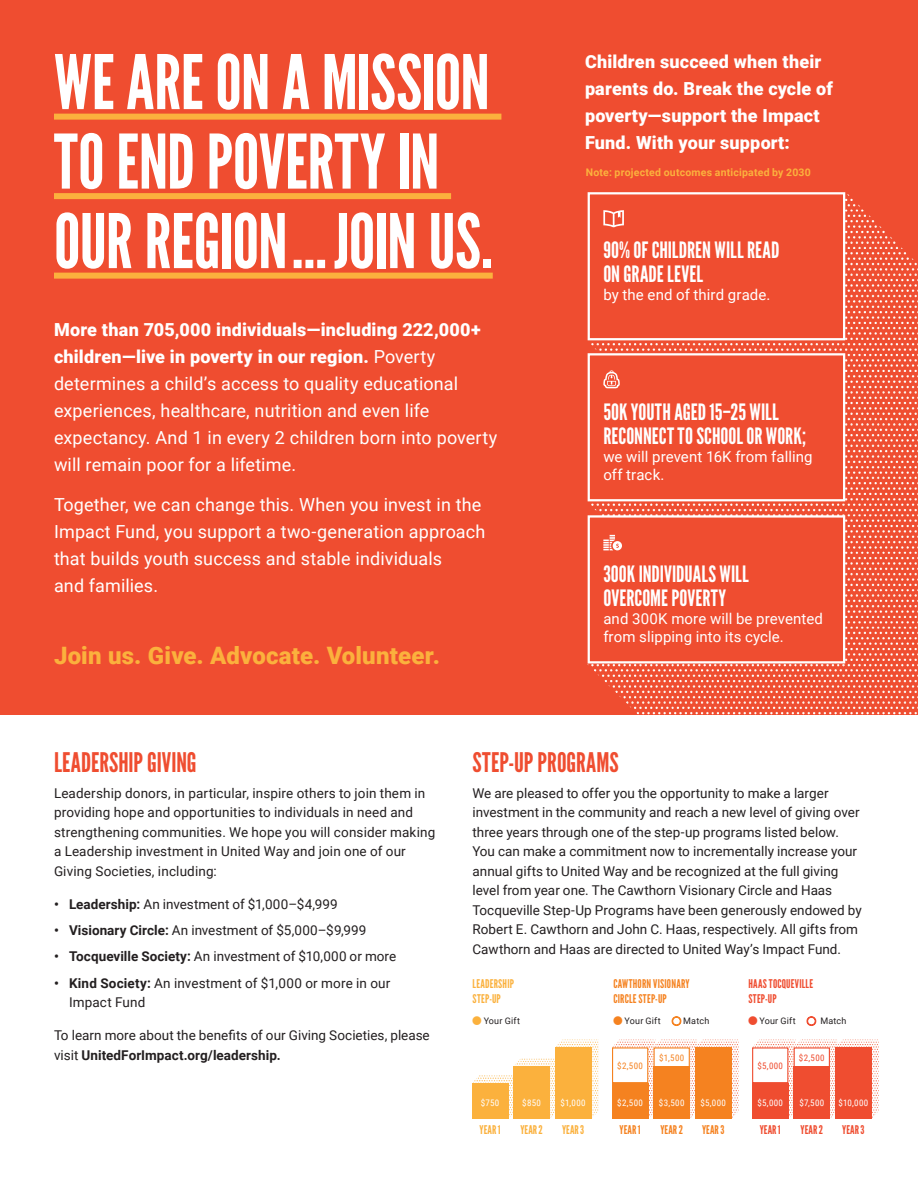
<style>
.page{position:relative;width:918px;height:1188px;background:#fff}
.page>*{position:absolute;margin:0;border:0;box-sizing:border-box;transform-origin:0 0}
.Booklet_Header_L1__L{font:75px/79.5px "League Gothic";letter-spacing:-.01em;color:#fff}
.Booklet_Tips_Subhead{font:27px "League Gothic";color:#ef4d30}
.Booklet_Stat_Number{font:900 24px "Roboto";letter-spacing:.01em;color:#fbb13d}
.Ind_Brochure_Stat_Ca{font:22.5px/24px "League Gothic";color:#fff}
.Booklet_Lead_In_L1{font:18px/27px "Roboto";letter-spacing:.01em;color:#fff}
.Booklet_Lead_In_L1-2{font:900 18px/27px "Roboto";letter-spacing:.01em;color:#fff}
.Ind_Brochure_Stat_Ti{font:15px/18px "Roboto";letter-spacing:.005em;color:#fff}
.Booklet_Body_Large{font:13.5px/19.5px "Roboto";letter-spacing:.005em;color:#231f20}
.Accordion_Tips_Subhe{font:12px/15px "League Gothic";letter-spacing:.02em;color:#f58220}
.Accordion_Tips_Subhe-2{font:12px/15px "League Gothic";letter-spacing:.025em;color:#ef4d30}
.Accordion_Tips_Subhe-3{font:12px/15px "League Gothic";letter-spacing:.02em;color:#fbb13d}
.Accordion_Body__K{font:12px "League Gothic";letter-spacing:.005em;color:#ef4d30}
.Accordion_Body__K-2{font:12px "League Gothic";letter-spacing:.005em;color:#f58220}
.Accordion_Body__K-3{font:12px "League Gothic";letter-spacing:.005em;color:#fbb13d}
.Booklet_Story_Donate{font:700 10.5px "Roboto";letter-spacing:.02em;color:#fbb13d}
.Accordion_Body__K-4{font:9px "Roboto Condensed";letter-spacing:.04em;color:#fff}
.Accordion_Body__K-5{font:9px "Roboto";letter-spacing:.025em;color:#231f20}
.Accordion_Body__K-6{font:9px "Roboto Condensed";letter-spacing:.04em;color:#ef4d30}
.Accordion_Body__K-7{font:9px "Roboto Condensed";letter-spacing:.04em;color:#f58220}
.s1{font-weight:900}
.s2{font-weight:700}
</style>
<div class="page">
<div style="left:0;top:0;width:918px;height:715px;background:#ef4d30"></div>
<img style="left:587px;top:192px;width:331px;height:523px">
<div style="left:54px;top:114px;width:447px;height:6px;background:#fbb13d"></div>
<div style="left:54px;top:193px;width:397px;height:6px;background:#fbb13d"></div>
<div style="left:54px;top:273px;width:439px;height:6px;background:#fbb13d"></div>
<div style="left:589px;top:193px;width:255px;height:146px;background:#ef4d30"></div>
<svg style="left:603px;top:210px;width:21px;height:17px"></svg>
<div style="left:588px;top:192px;width:257px;height:148px;border:2px solid #fff"></div>
<div style="left:589px;top:354px;width:255px;height:146px;background:#ef4d30"></div>
<svg style="left:603px;top:370px;width:17px;height:18px"></svg>
<div style="left:588px;top:353px;width:257px;height:148px;border:2px solid #fff"></div>
<div style="left:589px;top:516px;width:255px;height:146px;background:#ef4d30"></div>
<svg style="left:603px;top:535px;width:19px;height:15px"></svg>
<div style="left:588px;top:515px;width:257px;height:148px;border:2px solid #fff"></div>
<img style="left:753px;top:1040px;width:41px;height:79px">
<img style="left:794px;top:1040px;width:41px;height:78px">
<img style="left:835px;top:1040px;width:44px;height:79px">
<div style="left:835px;top:1047px;width:36px;height:72px;background:#ef4d30"></div>
<div style="left:794px;top:1048px;width:35px;height:20px;background:#fff"></div>
<div style="left:794px;top:1047px;width:36px;height:21px;border:1px solid #ef4d30"></div>
<div style="left:794px;top:1066px;width:36px;height:53px;background:#ef4d30"></div>
<div style="left:753px;top:1048px;width:35px;height:35px;background:#fff"></div>
<div style="left:752px;top:1047px;width:36px;height:36px;border:1px solid #ef4d30"></div>
<div style="left:752px;top:1083px;width:36px;height:36px;background:#ef4d30"></div>
<img style="left:612px;top:1040px;width:42px;height:79px">
<img style="left:654px;top:1040px;width:41px;height:78px">
<img style="left:695px;top:1040px;width:44px;height:79px">
<div style="left:695px;top:1047px;width:36px;height:72px;background:#f58220"></div>
<div style="left:654px;top:1048px;width:35px;height:20px;background:#fff"></div>
<div style="left:654px;top:1047px;width:36px;height:21px;border:1px solid #f58220"></div>
<div style="left:654px;top:1066px;width:36px;height:53px;background:#f58220"></div>
<div style="left:613px;top:1048px;width:35px;height:35px;background:#fff"></div>
<div style="left:612px;top:1047px;width:36px;height:36px;border:1px solid #f58220"></div>
<div style="left:612px;top:1083px;width:36px;height:36px;background:#f58220"></div>
<img style="left:473px;top:1075px;width:40px;height:44px">
<img style="left:515px;top:1058px;width:40px;height:60px">
<img style="left:556px;top:1040px;width:42px;height:79px">
<div style="left:555px;top:1047px;width:36px;height:72px;background:#fbb13d"></div>
<div style="left:513px;top:1066px;width:37px;height:53px;background:#fbb13d"></div>
<div style="left:472px;top:1083px;width:36px;height:36px;background:#fbb13d"></div>
<svg style="left:671px;top:1016px;width:11px;height:10px"></svg>
<svg style="left:806px;top:1016px;width:11px;height:10px"></svg>
<p class="Booklet_Header_L1__L" style="left:54px;top:43px;width:440px">WE ARE ON A MISSION<br>TO END POVERTY IN<br>OUR REGION…JOIN US.</p>
<p class="Booklet_Lead_In_L1" style="left:54px;top:315px;width:445px"><span class="s1">More than 705,000 individuals—including 222,000+ children—live in poverty in our region.</span> Poverty determines a child’s access to quality educational experiences, healthcare, nutrition and even life expectancy. And 1 in every 2 children born into poverty will remain poor for a lifetime.</p>
<p class="Booklet_Lead_In_L1" style="left:54px;top:491px;width:433px">Together, we can change this. When you invest in the Impact Fund, you support a two-generation approach that builds youth success and stable individuals<br>and families.</p>
<p class="Booklet_Stat_Number" style="left:54px;top:639px;width:387px">Join us. Give. Advocate. Volunteer.</p>
<p class="Booklet_Lead_In_L1-2" style="left:585px;top:47px;width:249px">Children succeed when their parents do. Break the cycle of poverty—support the Impact<br>Fund. With your support:</p>
<p class="Booklet_Story_Donate" style="left:586px;top:165px;width:227px">Note: projected outcomes anticipated by 2030</p>
<p class="Ind_Brochure_Stat_Ca" style="left:603px;top:238px;width:178px">90% OF CHILDREN WILL READ<br>ON GRADE LEVEL</p>
<p class="Ind_Brochure_Stat_Ti" style="left:603px;top:285px;width:169px">by the end of third grade.</p>
<p class="Ind_Brochure_Stat_Ca" style="left:603px;top:400px;width:204px">50K YOUTH AGED 15–25 WILL<br>RECONNECT TO SCHOOL OR WORK;</p>
<p class="Ind_Brochure_Stat_Ti" style="left:603px;top:447px;width:211px">we will prevent 16K from falling off track.</p>
<p class="Ind_Brochure_Stat_Ca" style="left:603px;top:562px;width:147px">300K INDIVIDUALS WILL<br>OVERCOME POVERTY</p>
<p class="Ind_Brochure_Stat_Ti" style="left:603px;top:609px;width:221px">and 300K more will be prevented from slipping into its cycle.</p>
<p class="Booklet_Tips_Subhead" style="left:54px;top:746px;width:144px">LEADERSHIP GIVING</p>
<p class="Booklet_Body_Large" style="left:54px;top:783px;width:383px">Leadership donors, in particular, inspire others to join them in providing hope and opportunities to individuals in need and strengthening communities. We hope you will consider making a Leadership investment in United Way and join one of our Giving Societies, including:</p>
<p class="Booklet_Body_Large" style="left:54px;top:894px;width:285px"><span class="s2">• Leadership:</span> An investment of $1,000–$4,999</p>
<p class="Booklet_Body_Large" style="left:54px;top:920px;width:314px"><span class="s2">• Visionary Circle:</span> An investment of $5,000–$9,999</p>
<p class="Booklet_Body_Large" style="left:54px;top:946px;width:344px"><span class="s2">• Tocqueville Society:</span> An investment of $10,000 or more</p>
<p class="Booklet_Body_Large" style="left:69px;top:972px;width:323px;text-indent:-15px"><span class="s2">• Kind Society:</span> An investment of $1,000 or more in our<br>Impact Fund</p>
<p class="Booklet_Body_Large" style="left:54px;top:1025px;width:377px">To learn more about the benefits of our Giving Societies, please visit <span class="s2">UnitedForImpact.org/leadership.</span></p>
<p class="Booklet_Tips_Subhead" style="left:472px;top:746px;width:148px">STEP-UP PROGRAMS</p>
<p class="Booklet_Body_Large" style="left:472px;top:783px;width:391px">We are pleased to offer you the opportunity to make a larger investment in the community and reach a new level of giving over three years through one of the step-up programs listed below.<br>You can make a commitment now to incrementally increase your annual gifts to United Way and be recognized at the full giving level from year one. The Cawthorn Visionary Circle and Haas Tocqueville Step-Up Programs have been generously endowed by Robert E. Cawthorn and John C. Haas, respectively. All gifts from Cawthorn and Haas are directed to United Way’s Impact Fund.</p>
<p class="Accordion_Tips_Subhe-3" style="left:472px;top:976px;width:43px">LEADERSHIP<br>STEP-UP</p>
<p class="Accordion_Tips_Subhe" style="left:613px;top:976px;width:78px">CAWTHORN VISIONARY<br>CIRCLE STEP-UP</p>
<p class="Accordion_Tips_Subhe-2" style="left:748px;top:976px;width:66px">HAAS TOCQUEVILLE<br>STEP-UP</p>
<p class="Accordion_Body__K-5" style="left:484px;top:1015px;width:38px">Your Gift</p>
<p class="Accordion_Body__K-5" style="left:625px;top:1015px;width:38px">Your Gift</p>
<p class="Accordion_Body__K-5" style="left:683px;top:1015px;width:28px">Match</p>
<p class="Accordion_Body__K-5" style="left:760px;top:1015px;width:38px">Your Gift</p>
<p class="Accordion_Body__K-5" style="left:820px;top:1015px;width:28px">Match</p>
<p class="Accordion_Body__K-4" style="left:481px;top:1096px;width:20px">$750</p>
<p class="Accordion_Body__K-4" style="left:522px;top:1096px;width:20px">$850</p>
<p class="Accordion_Body__K-4" style="left:561px;top:1096px;width:27px">$1,000</p>
<p class="Accordion_Body__K-3" style="left:480px;top:1123px;width:23px">YEAR 1</p>
<p class="Accordion_Body__K-3" style="left:520px;top:1123px;width:24px">YEAR 2</p>
<p class="Accordion_Body__K-3" style="left:562px;top:1123px;width:24px">YEAR 3</p>
<p class="Accordion_Body__K-7" style="left:659px;top:1051px;width:27px">$1,500</p>
<p class="Accordion_Body__K-4" style="left:659px;top:1096px;width:27px">$3,500</p>
<p class="Accordion_Body__K-7" style="left:617px;top:1059px;width:27px">$2,500</p>
<p class="Accordion_Body__K-4" style="left:617px;top:1096px;width:27px">$2,500</p>
<p class="Accordion_Body__K-2" style="left:620px;top:1123px;width:23px">YEAR 1</p>
<p class="Accordion_Body__K-2" style="left:660px;top:1123px;width:24px">YEAR 2</p>
<p class="Accordion_Body__K-2" style="left:702px;top:1123px;width:24px">YEAR 3</p>
<p class="Accordion_Body__K-4" style="left:700px;top:1096px;width:27px">$5,000</p>
<p class="Accordion_Body__K-6" style="left:799px;top:1051px;width:27px">$2,500</p>
<p class="Accordion_Body__K-4" style="left:799px;top:1096px;width:26px">$7,500</p>
<p class="Accordion_Body__K-6" style="left:757px;top:1059px;width:27px">$5,000</p>
<p class="Accordion_Body__K-4" style="left:757px;top:1096px;width:27px">$5,000</p>
<p class="Accordion_Body__K" style="left:760px;top:1123px;width:23px">YEAR 1</p>
<p class="Accordion_Body__K" style="left:801px;top:1123px;width:24px">YEAR 2</p>
<p class="Accordion_Body__K" style="left:842px;top:1123px;width:24px">YEAR 3</p>
<p class="Accordion_Body__K-4" style="left:838px;top:1096px;width:31px">$10,000</p>
</div>
